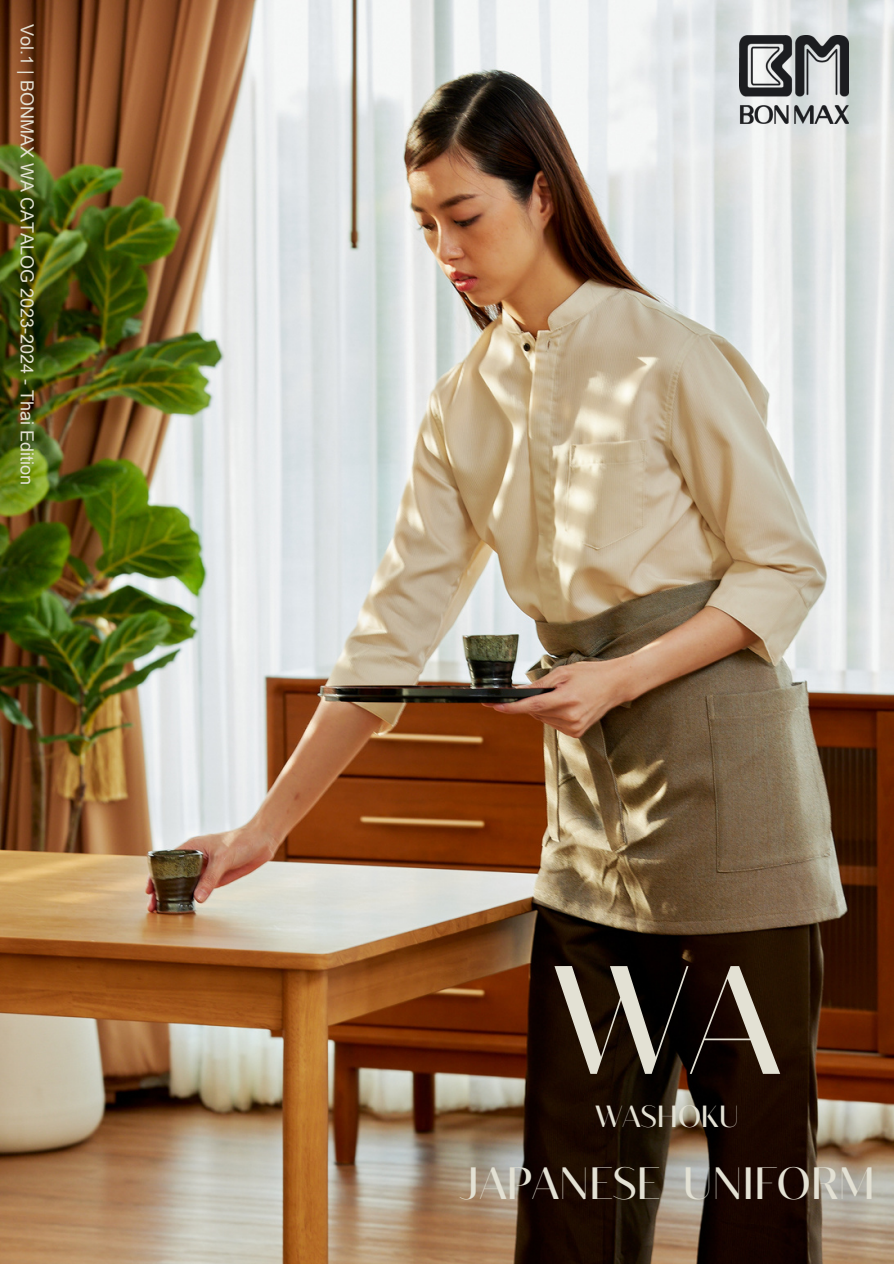
<style>
.page{position:relative;width:894px;height:1264px;background:#fff}
.page>*{position:absolute;margin:0;border:0;box-sizing:border-box;transform-origin:0 0}
.t1{font:153.3px "Blacker Sans Display";color:#e3e1d4}
.t2{font:45px "Blacker Sans Display";color:#e3e1d4}
.t3{font:30.45px "Blacker Sans Display";color:#e3e1d4}
.t4{font:18px "Arial Unicode MS";color:#e3e1d4}
</style>
<div class="page">
<img style="left:0;top:0;width:893px;height:1263px">
<img style="left:739px;top:35px;width:109px;height:88px">
<h1 class="t4" style="left:40px;top:24px;width:462px;rotate:90deg">Vol.1 | BONMAX WA CATALOG 2023-2024 - Thai Edition</h1>
<h3 class="t1" style="left:553px;top:924px;width:228px">WA</h3>
<h2 class="t3" style="left:595px;top:1096px;width:145px">WASHOKU</h2>
<p class="t2" style="left:459px;top:1155px;width:417px">JAPANESE UNIFORM</p>
</div>
